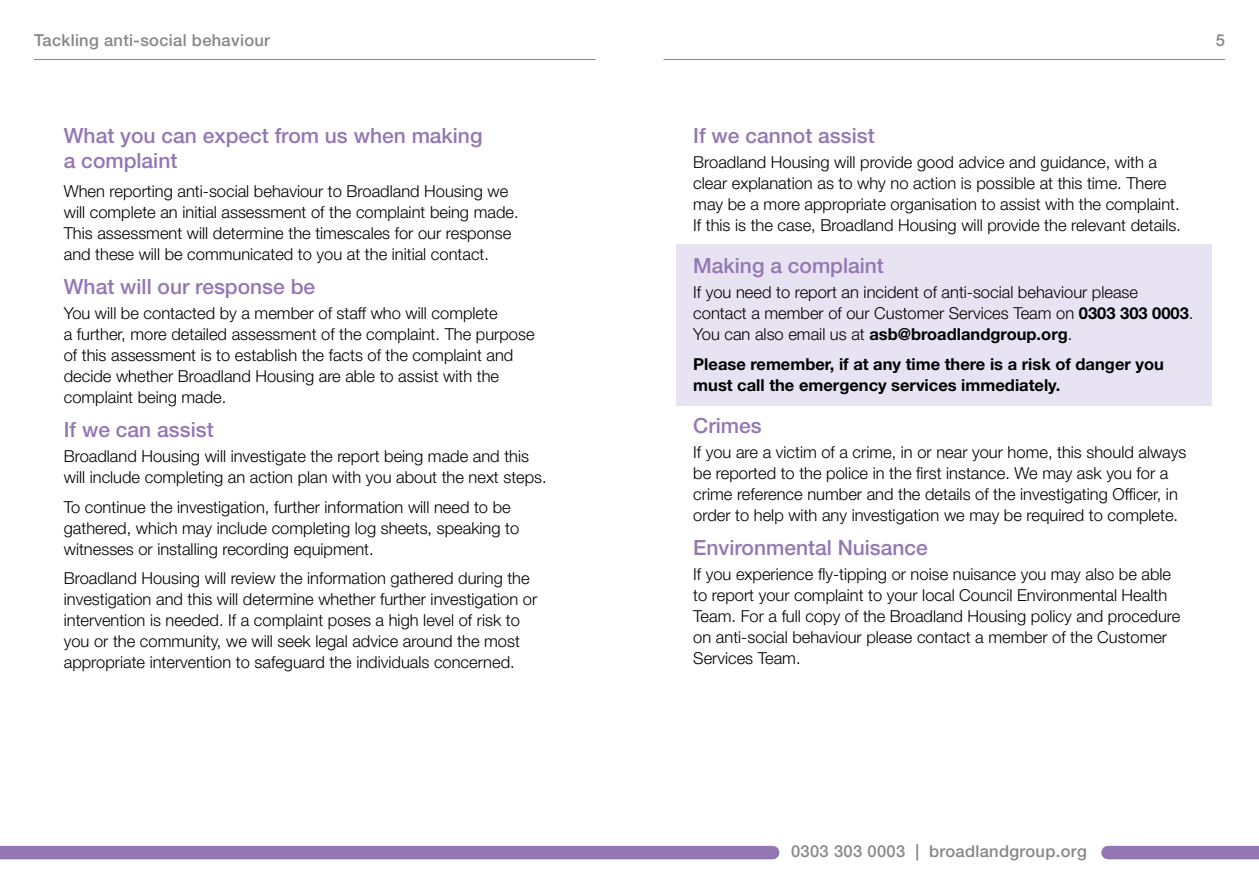
<style>
.page{position:relative;width:1259px;height:893px;background:#fff}
.page>*{position:absolute;margin:0;border:0;box-sizing:border-box;transform-origin:0 0}
.t1{font:500 21px/25.2px "Helvetica Neue LT Std";color:#9377b4}
.t2{font:300 16.5px/21px "Helvetica Neue LT Std";color:#000}
.t3{font:700 16.5px/21px "Helvetica Neue LT Std";color:#000}
.t4{font:500 16.5px "Helvetica Neue LT Std";letter-spacing:.02em;color:#878787}
.s1{font-weight:700}
</style>
<div class="page">
<div style="left:676px;top:244px;width:536px;height:162px;background:#e8e3f2"></div>
<hr style="left:34px;top:59px;width:561px;height:1px;background:#9377b4">
<hr style="left:663px;top:59px;width:562px;height:1px;background:#9377b4">
<div style="left:1108px;top:846px;width:151px;height:13px;background:#9377b4"></div>
<div style="left:0;top:846px;width:772px;height:13px;background:#9377b4"></div>
<p class="t4" style="left:34px;top:30px;width:237px">Tackling anti-social behaviour</p>
<p class="t4" style="left:1215px;top:30px;width:11px">5</p>
<p class="t1" style="left:64px;top:122px;width:420px">What you can expect from us when making a complaint</p>
<p class="t2" style="left:64px;top:181px;width:456px">When reporting anti-social behaviour to Broadland Housing we will complete an initial assessment of the complaint being made.<br>This assessment will determine the timescales for our response and these will be communicated to you at the initial contact.</p>
<p class="t1" style="left:64px;top:274px;width:253px">What will our response be</p>
<p class="t2" style="left:64px;top:303px;width:472px">You will be contacted by a member of staff who will complete<br>a further, more detailed assessment of the complaint. The purpose of this assessment is to establish the facts of the complaint and decide whether Broadland Housing are able to assist with the complaint being made.</p>
<p class="t1" style="left:64px;top:417px;width:151px">If we can assist</p>
<p class="t2" style="left:64px;top:445px;width:484px">Broadland Housing will investigate the report being made and this will include completing an action plan with you about the next steps.</p>
<p class="t2" style="left:64px;top:496px;width:457px">To continue the investigation, further information will need to be gathered, which may include completing log sheets, speaking to witnesses or installing recording equipment.</p>
<p class="t2" style="left:64px;top:567px;width:475px">Broadland Housing will review the information gathered during the investigation and this will determine whether further investigation or intervention is needed. If a complaint poses a high level of risk to you or the community, we will seek legal advice around the most appropriate intervention to safeguard the individuals concerned.</p>
<p class="t1" style="left:693px;top:122px;width:183px">If we cannot assist</p>
<p class="t2" style="left:693px;top:151px;width:489px">Broadland Housing will provide good advice and guidance, with a clear explanation as to why no action is possible at this time. There may be a more appropriate organisation to assist with the complaint.<br>If this is the case, Broadland Housing will provide the relevant details.</p>
<p class="t1" style="left:693px;top:253px;width:192px">Making a complaint</p>
<p class="t2" style="left:693px;top:282px;width:502px">If you need to report an incident of anti-social behaviour please contact a member of our Customer Services Team on <span class="s1">0303 303 0003</span>.<br>You can also email us at <span class="s1">asb@broadlandgroup.org</span>.</p>
<p class="t3" style="left:693px;top:353px;width:472px">Please remember, if at any time there is a risk of danger you must call the emergency services immediately.</p>
<p class="t1" style="left:693px;top:413px;width:70px">Crimes</p>
<p class="t2" style="left:693px;top:442px;width:495px">If you are a victim of a crime, in or near your home, this should always be reported to the police in the first instance. We may ask you for a crime reference number and the details of the investigating Officer, in order to help with any investigation we may be required to complete.</p>
<p class="t1" style="left:693px;top:535px;width:236px">Environmental Nuisance</p>
<p class="t2" style="left:693px;top:563px;width:488px">If you experience fly-tipping or noise nuisance you may also be able to report your complaint to your local Council Environmental Health Team. For a full copy of the Broadland Housing policy and procedure on anti-social behaviour please contact a member of the Customer Services Team.</p>
<p class="t4" style="left:791px;top:841px;width:297px">0303 303 0003 | broadlandgroup.org</p>
</div>
